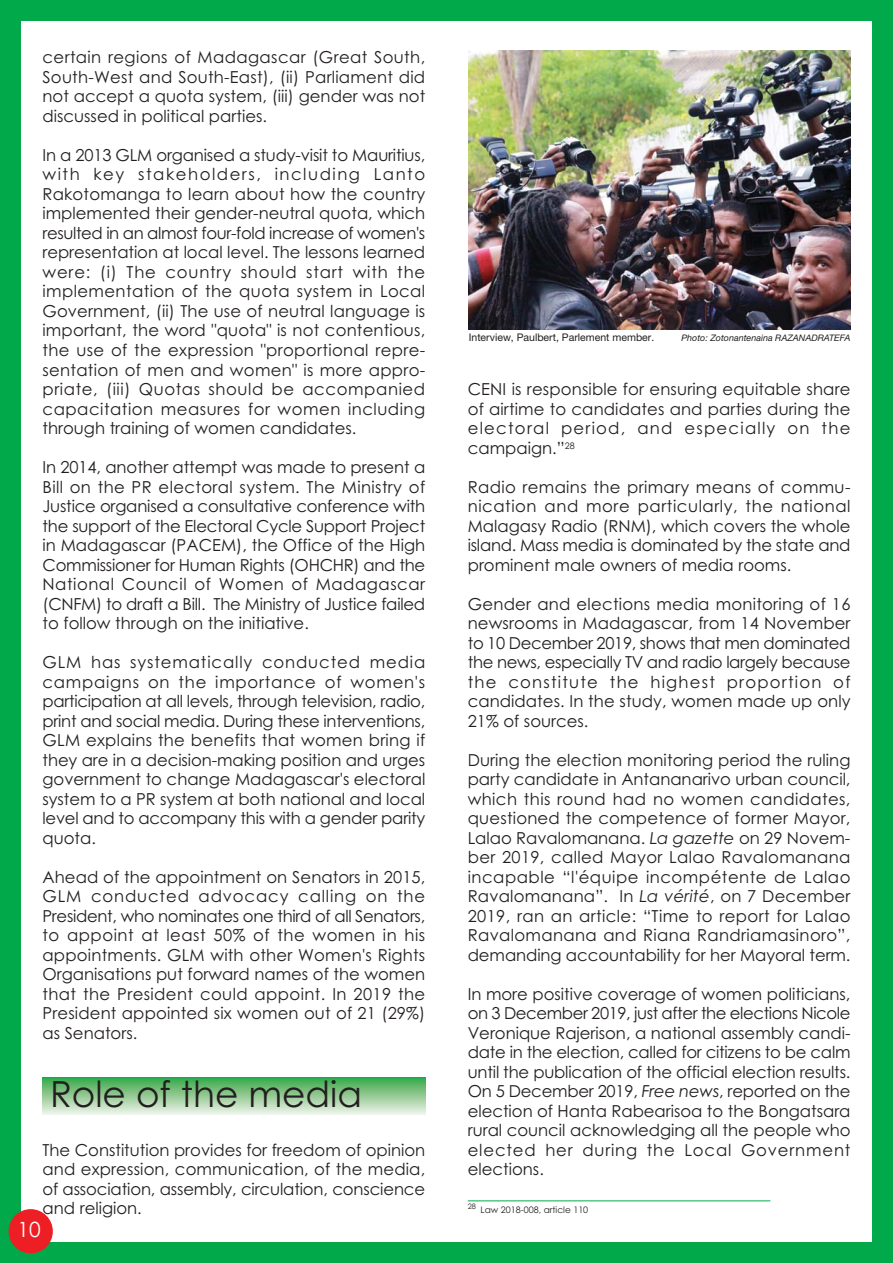
<style>
.page{position:relative;width:893px;height:1263px;background:#02a94b}
.page>*{position:absolute;margin:0;border:0;box-sizing:border-box;transform-origin:0 0}
.t1{font:36px "Century Gothic";color:#231f20}
.t2{font:21px "Century Gothic";color:#fff}
.t3{font:16.5px/19.5px "Century Gothic";color:#231f20;text-align:justify}
.t4{font:10.5px "Helvetica Neue";color:#231f20}
.t5{font:italic 9px "Helvetica Neue";color:#231f20}
.t6{font:9px "Century Gothic";color:#231f20}
.t7{font:7.5px "Century Gothic";color:#231f20}
.s1{font-style:italic}
</style>
<div class="page">
<div style="left:21px;top:21px;width:851px;height:1221px;background:#fff"></div>
<svg style="left:43px;top:1077px;width:382px;height:38px;background:#93cc98"></svg>
<img style="left:468px;top:50px;width:382px;height:279px">
<hr style="left:468px;top:1200px;width:302px;height:1px;background:#02a94b">
<div style="left:9px;top:1209px;width:44px;height:44px;background:#ed1e24;border-radius:50%"></div>
<p class="t3" style="left:43px;top:49px;width:384px">certain regions of Madagascar (Great South, South-West and South-East), (ii) Parliament did not accept a quota system, (iii) gender was not discussed in political parties.</p>
<p class="t3" style="left:43px;top:147px;width:384px">In a 2013 GLM organised a study-visit to Mauritius, with key stakeholders, including Lanto Rakotomanga to learn about how the country implemented their gender-neutral quota, which resulted in an almost four-fold increase of women's representation at local level. The lessons learned were: (i) The country should start with the implementation of the quota system in Local Government, (ii) The use of neutral language is important, the word "quota" is not contentious, the use of the expression "proportional repre&shy;sentation of men and women" is more appro&shy;priate, (iii) Quotas should be accompanied capacitation measures for women including through training of women candidates.</p>
<p class="t3" style="left:43px;top:459px;width:384px">In 2014, another attempt was made to present a Bill on the PR electoral system. The Ministry of Justice organised a consultative conference with the support of the Electoral Cycle Support Project in Madagascar (PACEM), the Office of the High Commissioner for Human Rights (OHCHR) and the National Council of Women of Madagascar (CNFM) to draft a Bill. The Ministry of Justice failed to follow through on the initiative.</p>
<p class="t3" style="left:43px;top:654px;width:384px">GLM has systematically conducted media campaigns on the importance of women's participation at all levels, through television, radio, print and social media. During these interventions, GLM explains the benefits that women bring if they are in a decision-making position and urges government to change Madagascar's electoral system to a PR system at both national and local level and to accompany this with a gender parity quota.</p>
<p class="t3" style="left:43px;top:868px;width:384px">Ahead of the appointment on Senators in 2015, GLM conducted advocacy calling on the President, who nominates one third of all Senators, to appoint at least 50% of the women in his appointments. GLM with other Women's Rights Organisations put forward names of the women that the President could appoint. In 2019 the President appointed six women out of 21 (29%) as Senators.</p>
<h1 class="t1" style="left:50px;top:1081px;width:314px">Role of the media</h1>
<p class="t3" style="left:43px;top:1141px;width:384px">The Constitution provides for freedom of opinion and expression, communication, of the media, of association, assembly, circulation, conscience and religion.</p>
<p class="t2" style="left:18px;top:1221px;width:25px">10</p>
<p class="t4" style="left:469px;top:333px;width:187px">Interview, Paulbert, Parlement member.</p>
<p class="t5" style="left:681px;top:334px;width:171px">Photo: Zotonantenaina RAZANADRATEFA</p>
<p class="t3" style="left:468px;top:381px;width:384px">CENI is responsible for ensuring equitable share of airtime to candidates and parties during the electoral period, and especially on the campaign.”<sup>28</sup></p>
<p class="t3" style="left:468px;top:478px;width:384px">Radio remains the primary means of commu&shy;nication and more particularly, the national Malagasy Radio (RNM), which covers the whole island. Mass media is dominated by the state and prominent male owners of media rooms.</p>
<p class="t3" style="left:468px;top:595px;width:384px">Gender and elections media monitoring of 16 newsrooms in Madagascar, from 14 November to 10 December 2019, shows that men dominated the news, especially TV and radio largely because the constitute the highest proportion of candidates. In the study, women made up only 21% of sources.</p>
<p class="t3" style="left:468px;top:751px;width:384px">During the election monitoring period the ruling party candidate in Antananarivo urban council, which this round had no women candidates, questioned the competence of former Mayor, Lalao Ravalomanana. <span class="s1">La gazette</span> on 29 Novem&shy;ber 2019, called Mayor Lalao Ravalomanana incapable “l'équipe incompétente de Lalao Ravalomanana”. In <span class="s1">La vérité</span>, on 7 December 2019, ran an article: “Time to report for Lalao Ravalomanana and Riana Randriamasinoro”, demanding accountability for her Mayoral term.</p>
<p class="t3" style="left:468px;top:985px;width:384px">In more positive coverage of women politicians, on 3 December 2019, just after the elections Nicole Veronique Rajerison, a national assembly candi&shy;date in the election, called for citizens to be calm until the publication of the official election results.<br>On 5 December 2019, <span class="s1">Free news</span>, reported on the election of Hanta Rabearisoa to the Bongatsara rural council acknowledging all the people who elected her during the Local Government elections.</p>
<p class="t7" style="left:468px;top:1203px;width:10px">28</p>
<p class="t6" style="left:480px;top:1207px;width:109px">Law 2018-008, article 110</p>
</div>
